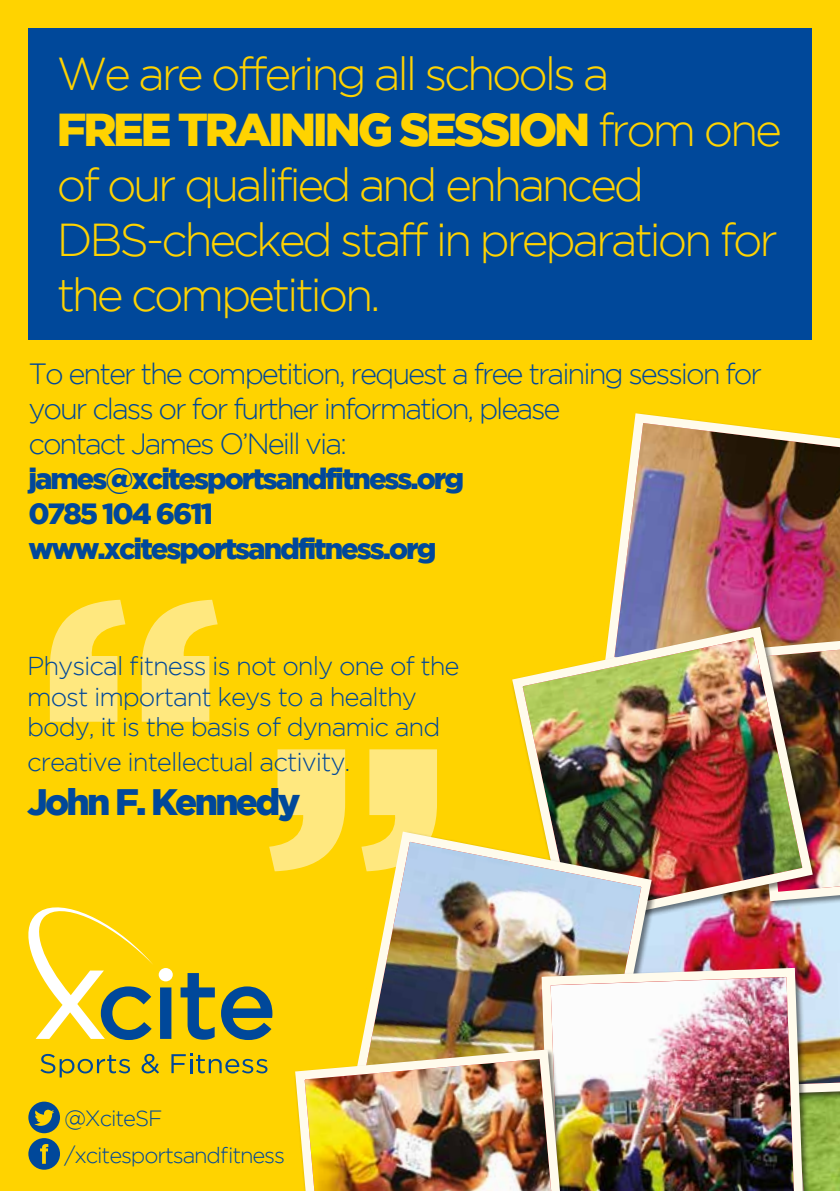
<style>
.page{position:relative;width:840px;height:1191px;background:#fff}
.page>*{position:absolute;margin:0;border:0;box-sizing:border-box;transform-origin:0 0}
.t1{font:300 46px/55.2px "Gotham";letter-spacing:-.07em;color:#ffd300}
.t2{font:900 36.8px "Gotham";letter-spacing:-.075em;color:#00489a}
.t3{font:300 29.2px/35px "Gotham";letter-spacing:-.07em;color:#00489a}
.t4{font:900 29.2px/35px "Gotham";letter-spacing:-.07em;color:#00489a}
.t5{font:300 25.8px/31px "Gotham";letter-spacing:-.04em;color:#00489a}
.t6{font:300 22px/36.4px "Gotham";letter-spacing:-.05em;color:#00489a}
.s1{font-weight:900}
</style>
<div class="page">
<div style="left:0;top:0;width:839px;height:1191px;background:#ffd300"></div>
<img style="left:610px;top:413px;width:229px;height:209px">
<svg style="left:658px;top:935px;width:85px;height:28px;background:#cf597f"></svg>
<svg style="left:50px;top:600px;width:167px;height:121px"></svg>
<svg style="left:269px;top:749px;width:168px;height:122px"></svg>
<img style="left:512px;top:621px;width:305px;height:311px">
<img style="left:349px;top:826px;width:307px;height:218px">
<img style="left:536px;top:963px;width:207px;height:228px">
<img style="left:295px;top:1044px;width:279px;height:147px">
<img style="left:743px;top:622px;width:96px;height:569px">
<svg style="left:40px;top:1054px;width:90px;height:23px"></svg>
<svg style="left:141px;top:1053px;width:18px;height:20px"></svg>
<svg style="left:171px;top:1053px;width:96px;height:20px"></svg>
<svg style="left:160px;top:987px;width:11px;height:52px"></svg>
<svg style="left:180px;top:973px;width:35px;height:66px"></svg>
<svg style="left:221px;top:986px;width:51px;height:54px"></svg>
<div style="left:159px;top:968px;width:14px;height:13px;background:#fff;border-radius:50%"></div>
<svg style="left:28px;top:907px;width:125px;height:133px"></svg>
<svg style="left:28px;top:1101px;width:32px;height:68px"></svg>
<div style="left:28px;top:28px;width:783px;height:312px;background:#00489a"></div>
<p class="t1" style="left:57px;top:46px;width:726px">We are offering all schools a<br><span class="s1">FREE TRAINING SESSION</span> from one of our qualified and enhanced<br>DBS-checked staff in preparation for the competition.</p>
<p class="t3" style="left:28px;top:356px;width:734px">To enter the competition, request a free training session for your class or for further information, please<br>contact James O’Neill via:</p>
<p class="t4" style="left:28px;top:461px;width:437px">james@xcitesportsandfitness.org<br>0785 104 6611 www.xcitesportsandfitness.org</p>
<p class="t5" style="left:27px;top:649px;width:434px">Physical fitness is not only one of the most important keys to a healthy body, it is the basis of dynamic and</p>
<p class="t5" style="left:27px;top:746px;width:325px">creative intellectual activity.</p>
<p class="t2" style="left:27px;top:781px;width:275px">John F. Kennedy</p>
<p class="t6" style="left:64px;top:1100px;width:222px">@XciteSF /xcitesportsandfitness</p>
</div>
